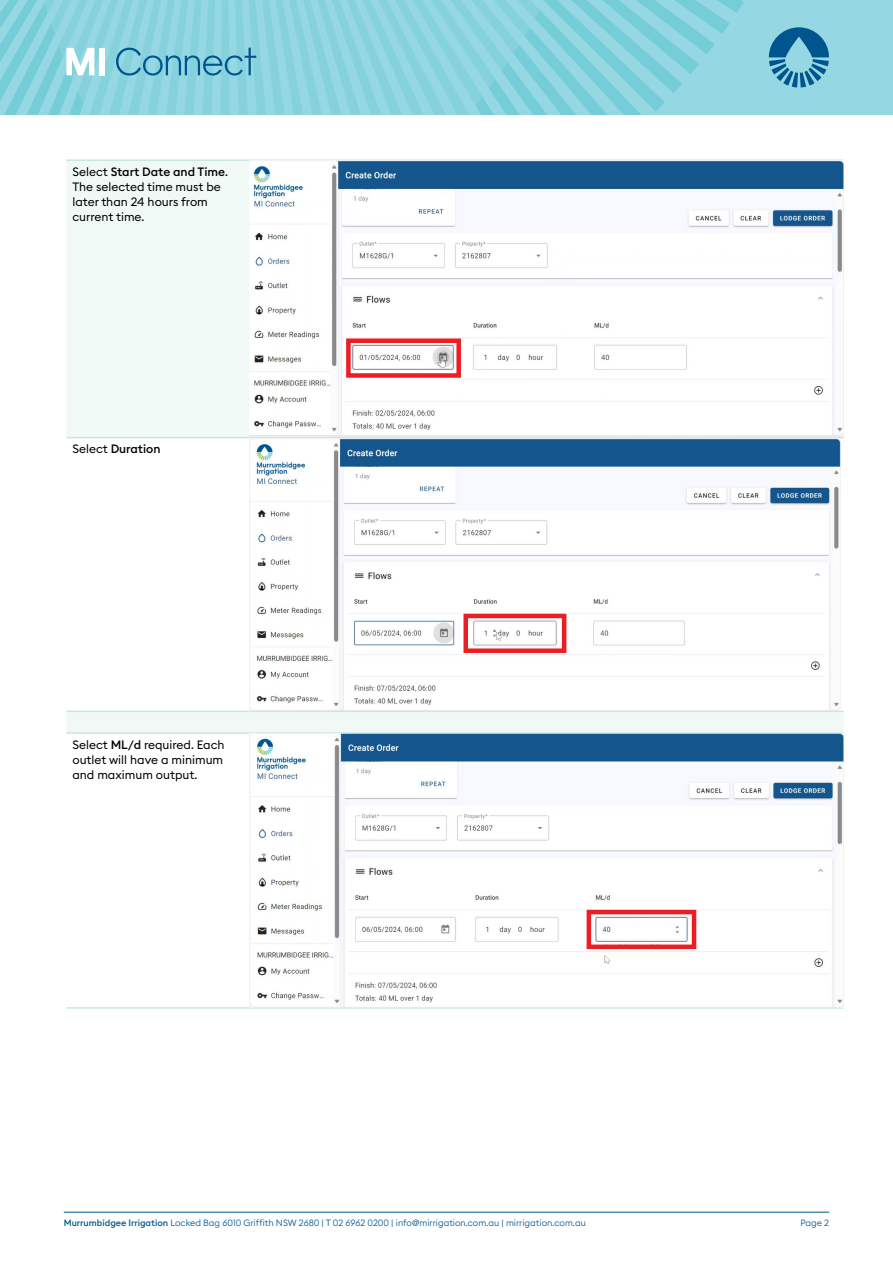
<style>
.page{position:relative;width:893px;height:1263px;background:#fff}
.page>*{position:absolute;margin:0;border:0;box-sizing:border-box;transform-origin:0 0}
.t1{font:12px/15px "Euclid Square";color:#000}
.t2{font:500 12px "Euclid Square";color:#000}
.t3{font:300 9px "Euclid Square";color:#00558f}
.s1{font-weight:500}
.s2{font-weight:400}
</style>
<div class="page">
<div style="left:0;top:0;width:893px;height:115px;background:#95d7e2"></div>
<svg style="left:0;top:0;width:21px;height:115px"></svg>
<svg style="left:21px;top:0;width:208px;height:115px"></svg>
<svg style="left:229px;top:0;width:575px;height:115px"></svg>
<svg style="left:769px;top:27px;width:60px;height:60px"></svg>
<svg style="left:66px;top:48px;width:28px;height:27px"></svg>
<div style="left:99px;top:48px;width:6px;height:27px;background:#fff"></div>
<svg style="left:116px;top:47px;width:140px;height:29px"></svg>
<hr style="left:64px;top:1212px;width:765px;height:1px;background:#00558f">
<svg style="left:66px;top:161px;width:778px;height:571px;fill:#f1f9f6"></svg>
<hr style="left:66px;top:159px;width:183px;height:2px;background:#c8e7e0">
<hr style="left:249px;top:159px;width:595px;height:2px;background:#c8e7e0">
<hr style="left:66px;top:437px;width:183px;height:1px;background:#c8e7e0">
<hr style="left:249px;top:437px;width:595px;height:1px;background:#c8e7e0">
<hr style="left:66px;top:711px;width:183px;height:1px;background:#c8e7e0">
<hr style="left:249px;top:711px;width:595px;height:1px;background:#c8e7e0">
<hr style="left:66px;top:732px;width:183px;height:2px;background:#c8e7e0">
<hr style="left:249px;top:732px;width:595px;height:2px;background:#c8e7e0">
<hr style="left:66px;top:1007px;width:183px;height:2px;background:#c8e7e0">
<hr style="left:249px;top:1007px;width:595px;height:2px;background:#c8e7e0">
<img style="left:249px;top:161px;width:595px;height:276px">
<img style="left:249px;top:438px;width:591px;height:273px">
<img style="left:249px;top:734px;width:595px;height:273px">
<div style="left:346px;top:338px;width:115px;height:40px;border:4px solid #ed1d24"></div>
<div style="left:463px;top:614px;width:103px;height:39px;border:4px solid #ed1d24"></div>
<div style="left:587px;top:910px;width:109px;height:39px;border:4px solid #ed1d24"></div>
<p class="t1" style="left:72px;top:164px;width:157px">Select <span class="s1">Start Date and Time</span>.<br>The selected time must be later than 24 hours from current time.</p>
<p class="t2" style="left:72px;top:441px;width:90px"><span class="s2">Select</span> Duration</p>
<p class="t1" style="left:72px;top:737px;width:154px;text-align:justify">Select <span class="s1">ML/d</span> required. Each outlet will have a minimum and maximum output.</p>
<p class="t3" style="left:64px;top:1217px;width:524px"><span class="s1">Murrumbidgee Irrigation</span> Locked Bag 6010 Griffith NSW 2680 | T 02 6962 0200 | info@mirrigation.com.au | mirrigation.com.au</p>
<p class="t3" style="left:800px;top:1217px;width:30px">Page 2</p>
</div>
